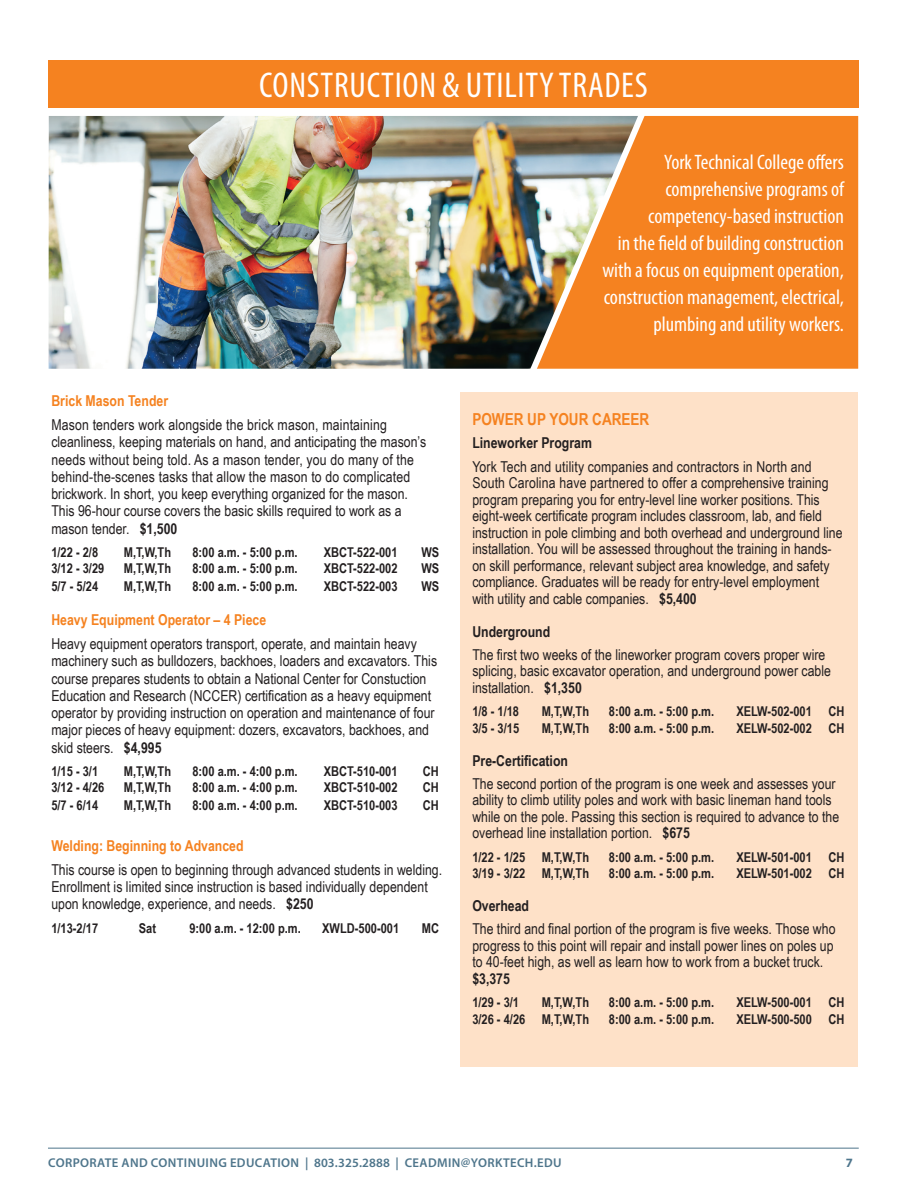
<style>
.page{position:relative;width:912px;height:1198px;background:#fff}
.page>*{position:absolute;margin:0;border:0;box-sizing:border-box;transform-origin:0 0}
.t1{font:condensed 36px "Myriad Pro";letter-spacing:.02em;color:#fff}
.t2{font:condensed 21px/27px "Myriad Pro";color:#fff;text-align:right}
.t3{font:700 16.5px "Arial Narrow";color:#f58220}
.t4{font:15px/16.5px "Arial Narrow";color:#231f20}
.t5{font:700 15px "Arial Narrow";color:#f58220}
.t6{font:700 15px "Arial Narrow";color:#231f20}
.t7{font:700 13.5px "Arial Narrow";color:#231f20}
.t8{font:600 12.75px "Myriad Pro";letter-spacing:.03em;color:#4e758b}
.t9{font:700 12.75px "Myriad Pro";color:#4d758c}
.s1{font-weight:700}
</style>
<div class="page">
<hr style="left:48px;top:1148px;width:810px;height:1px;background:#4e758b">
<div style="left:460px;top:392px;width:397px;height:674px;background:#fee1c8"></div>
<div style="left:48px;top:60px;width:810px;height:47px;background:#f58220"></div>
<div style="left:650px;top:116px;width:207px;height:253px;background:#f58220"></div>
<img style="left:48px;top:116px;width:475px;height:253px">
<img style="left:523px;top:107px;width:127px;height:262px">
<h1 class="t1" style="left:259px;top:63px;width:390px">CONSTRUCTION &amp; UTILITY TRADES</h1>
<p class="t5" style="left:51px;top:389px;width:118px">Brick Mason Tender</p>
<p class="t4" style="left:51px;top:416px;width:376px;line-height:17.2px">Mason tenders work alongside the brick mason, maintaining cleanliness, keeping materials on hand, and anticipating the mason’s needs without being told. As a mason tender, you do many of the behind-the-scenes tasks that allow the mason to do complicated brickwork. In short, you keep everything organized for the mason.<br>This 96-hour course covers the basic skills required to work as a mason tender. <span class="s1">$1,500</span></p>
<p class="t7" style="left:51px;top:542px;width:48px">1/22 - 2/8</p>
<p class="t7" style="left:124px;top:542px;width:49px">M,T,W,Th</p>
<p class="t7" style="left:192px;top:542px;width:107px">8:00 a.m. - 5:00 p.m.</p>
<p class="t7" style="left:323px;top:542px;width:75px">XBCT-522-001</p>
<p class="t7" style="left:421px;top:542px;width:19px">WS</p>
<p class="t7" style="left:51px;top:558px;width:54px">3/12 - 3/29</p>
<p class="t7" style="left:124px;top:558px;width:49px">M,T,W,Th</p>
<p class="t7" style="left:192px;top:558px;width:107px">8:00 a.m. - 5:00 p.m.</p>
<p class="t7" style="left:323px;top:558px;width:75px">XBCT-522-002</p>
<p class="t7" style="left:421px;top:558px;width:19px">WS</p>
<p class="t7" style="left:51px;top:576px;width:48px">5/7 - 5/24</p>
<p class="t7" style="left:124px;top:576px;width:49px">M,T,W,Th</p>
<p class="t7" style="left:192px;top:576px;width:107px">8:00 a.m. - 5:00 p.m.</p>
<p class="t7" style="left:323px;top:576px;width:75px">XBCT-522-003</p>
<p class="t7" style="left:421px;top:576px;width:19px">WS</p>
<p class="t5" style="left:51px;top:608px;width:216px">Heavy Equipment Operator – 4 Piece</p>
<p class="t4" style="left:51px;top:635px;width:387px;line-height:17.2px">Heavy equipment operators transport, operate, and maintain heavy machinery such as bulldozers, backhoes, loaders and excavators. This course prepares students to obtain a National Center for Constuction Education and Research (NCCER) certification as a heavy equipment operator by providing instruction on operation and maintenance of four major pieces of heavy equipment: dozers, excavators, backhoes, and skid steers. <span class="s1">$4,995</span></p>
<p class="t7" style="left:51px;top:761px;width:48px">1/15 - 3/1</p>
<p class="t7" style="left:124px;top:761px;width:49px">M,T,W,Th</p>
<p class="t7" style="left:192px;top:761px;width:107px">8:00 a.m. - 4:00 p.m.</p>
<p class="t7" style="left:323px;top:761px;width:75px">XBCT-510-001</p>
<p class="t7" style="left:422px;top:761px;width:17px">CH</p>
<p class="t7" style="left:51px;top:777px;width:54px">3/12 - 4/26</p>
<p class="t7" style="left:124px;top:777px;width:49px">M,T,W,Th</p>
<p class="t7" style="left:192px;top:777px;width:107px">8:00 a.m. - 4:00 p.m.</p>
<p class="t7" style="left:323px;top:777px;width:75px">XBCT-510-002</p>
<p class="t7" style="left:422px;top:777px;width:17px">CH</p>
<p class="t7" style="left:51px;top:795px;width:48px">5/7 - 6/14</p>
<p class="t7" style="left:124px;top:795px;width:49px">M,T,W,Th</p>
<p class="t7" style="left:192px;top:795px;width:107px">8:00 a.m. - 4:00 p.m.</p>
<p class="t7" style="left:323px;top:795px;width:75px">XBCT-510-003</p>
<p class="t7" style="left:422px;top:795px;width:17px">CH</p>
<p class="t5" style="left:51px;top:834px;width:194px">Welding: Beginning to Advanced</p>
<p class="t4" style="left:51px;top:860px;width:392px;line-height:17.2px">This course is open to beginning through advanced students in welding.<br>Enrollment is limited since instruction is based individually dependent upon knowledge, experience, and needs. <span class="s1">$250</span></p>
<p class="t7" style="left:51px;top:918px;width:48px">1/13-2/17</p>
<p class="t7" style="left:139px;top:918px;width:19px">Sat</p>
<p class="t7" style="left:189px;top:918px;width:113px">9:00 a.m. - 12:00 p.m.</p>
<p class="t7" style="left:322px;top:918px;width:78px">XWLD-500-001</p>
<p class="t7" style="left:421px;top:918px;width:19px">MC</p>
<h2 class="t2" style="left:602px;top:149px;width:243px">York Technical College offers comprehensive programs of competency-based instruction<br>in the field of building construction with a focus on equipment operation, construction management, electrical, plumbing and utility workers.</h2>
<p class="t3" style="left:472px;top:407px;width:178px">POWER UP YOUR CAREER</p>
<p class="t6" style="left:472px;top:432px;width:121px">Lineworker Program</p>
<p class="t4" style="left:472px;top:457px;width:371px">York Tech and utility companies and contractors in North and South Carolina have partnered to offer a comprehensive training program preparing you for entry-level line worker positions. This eight-week certificate program includes classroom, lab, and field instruction in pole climbing and both overhead and underground line installation. You will be assessed throughout the training in hands&shy;on skill performance, relevant subject area knowledge, and safety compliance. Graduates will be ready for entry-level employment with utility and cable companies. <span class="s1">$5,400</span></p>
<p class="t6" style="left:472px;top:620px;width:79px">Underground</p>
<p class="t4" style="left:472px;top:646px;width:360px">The first two weeks of the lineworker program covers proper wire splicing, basic excavator operation, and underground power cable installation. <span class="s1">$1,350</span></p>
<p class="t7" style="left:472px;top:701px;width:48px">1/8 - 1/18</p>
<p class="t7" style="left:541px;top:701px;width:49px">M,T,W,Th</p>
<p class="t7" style="left:608px;top:701px;width:107px">8:00 a.m. - 5:00 p.m.</p>
<p class="t7" style="left:736px;top:701px;width:110px">XELW-502-001 CH</p>
<p class="t7" style="left:472px;top:718px;width:48px">3/5 - 3/15</p>
<p class="t7" style="left:541px;top:718px;width:49px">M,T,W,Th</p>
<p class="t7" style="left:608px;top:718px;width:107px">8:00 a.m. - 5:00 p.m.</p>
<p class="t7" style="left:736px;top:718px;width:110px">XELW-502-002 CH</p>
<p class="t6" style="left:472px;top:749px;width:97px">Pre-Certification</p>
<p class="t4" style="left:472px;top:775px;width:368px">The second portion of the program is one week and assesses your ability to climb utility poles and work with basic lineman hand tools while on the pole. Passing this section is required to advance to the overhead line installation portion. <span class="s1">$675</span></p>
<p class="t7" style="left:472px;top:847px;width:118px">1/22 - 1/25 M,T,W,Th</p>
<p class="t7" style="left:608px;top:847px;width:107px">8:00 a.m. - 5:00 p.m.</p>
<p class="t7" style="left:736px;top:847px;width:110px">XELW-501-001 CH</p>
<p class="t7" style="left:472px;top:863px;width:118px">3/19 - 3/22 M,T,W,Th</p>
<p class="t7" style="left:608px;top:863px;width:107px">8:00 a.m. - 5:00 p.m.</p>
<p class="t7" style="left:736px;top:863px;width:110px">XELW-501-002 CH</p>
<p class="t6" style="left:472px;top:894px;width:58px">Overhead</p>
<p class="t4" style="left:472px;top:920px;width:364px">The third and final portion of the program is five weeks. Those who progress to this point will repair and install power lines on poles up to 40-feet high, as well as learn how to work from a bucket truck.</p>
<p class="t6" style="left:472px;top:967px;width:39px">$3,375</p>
<p class="t7" style="left:472px;top:992px;width:48px">1/29 - 3/1</p>
<p class="t7" style="left:541px;top:992px;width:49px">M,T,W,Th</p>
<p class="t7" style="left:608px;top:992px;width:107px">8:00 a.m. - 5:00 p.m.</p>
<p class="t7" style="left:736px;top:992px;width:110px">XELW-500-001 CH</p>
<p class="t7" style="left:472px;top:1009px;width:118px">3/26 - 4/26 M,T,W,Th</p>
<p class="t7" style="left:608px;top:1009px;width:107px">8:00 a.m. - 5:00 p.m.</p>
<p class="t7" style="left:736px;top:1009px;width:110px">XELW-500-500 CH</p>
<p class="t8" style="left:48px;top:1155px;width:515px">CORPORATE AND CONTINUING EDUCATION | 803.325.2888 | CEADMIN@YORKTECH.EDU</p>
<p class="t9" style="left:845px;top:1155px;width:9px">7</p>
</div>
